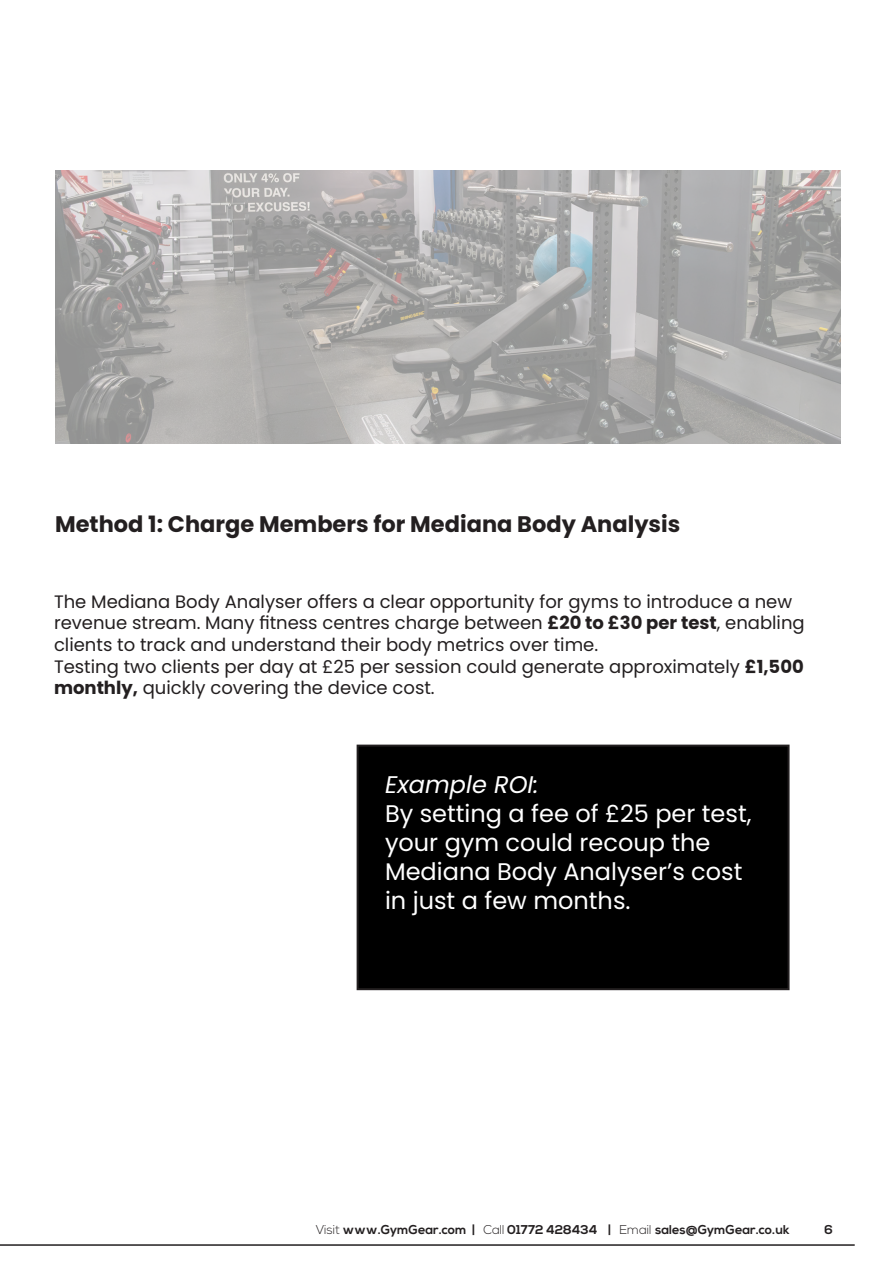
<style>
.page{position:relative;width:893px;height:1263px;background:#fff}
.page>*{position:absolute;margin:0;border:0;box-sizing:border-box;transform-origin:0 0}
.t1{font:24px/28.8px "Poppins";color:#fff}
.t2{font:italic 24px "Poppins";color:#fff}
.t3{font:700 22.5px "Poppins";color:#231f20}
.t4{font:18px/21.6px "Poppins";color:#231f20}
.t5{font:700 12.75px "Nexa";color:#231f20}
.s1{font-weight:700}
.s2{font-weight:300}
</style>
<div class="page">
<div style="left:358px;top:746px;width:430px;height:243px;background:#000"></div>
<div style="left:357px;top:745px;width:432px;height:245px;border:2px solid #231f20"></div>
<hr style="left:0;top:1244px;width:855px;height:2px;background:#231f20">
<img style="left:55px;top:170px;width:785px;height:273px">
<p class="t3" style="left:55px;top:511px;width:627px">Method 1: Charge Members for Mediana Body Analysis</p>
<p class="t4" style="left:54px;top:591px;width:752px">The Mediana Body Analyser offers a clear opportunity for gyms to introduce a new revenue stream. Many fitness centres charge between <span class="s1">£20 to £30 per test</span>, enabling clients to track and understand their body metrics over time.</p>
<p class="t4" style="left:54px;top:656px;width:751px">Testing two clients per day at £25 per session could generate approximately <span class="s1">£1,500 monthly,</span> quickly covering the device cost.</p>
<p class="t2" style="left:385px;top:771px;width:155px">Example ROI:</p>
<p class="t1" style="left:385px;top:799px;width:368px">By setting a fee of £25 per test, your gym could recoup the<br>Mediana Body Analyser’s cost in just a few months.</p>
<p class="t5" style="left:316px;top:1222px;width:475px"><span class="s2">Visit</span> www.GymGear.com | <span class="s2">Call</span> 01772 428434 | <span class="s2">Email</span> sales@GymGear.co.uk</p>
<p class="t5" style="left:824px;top:1222px;width:10px">6</p>
</div>
